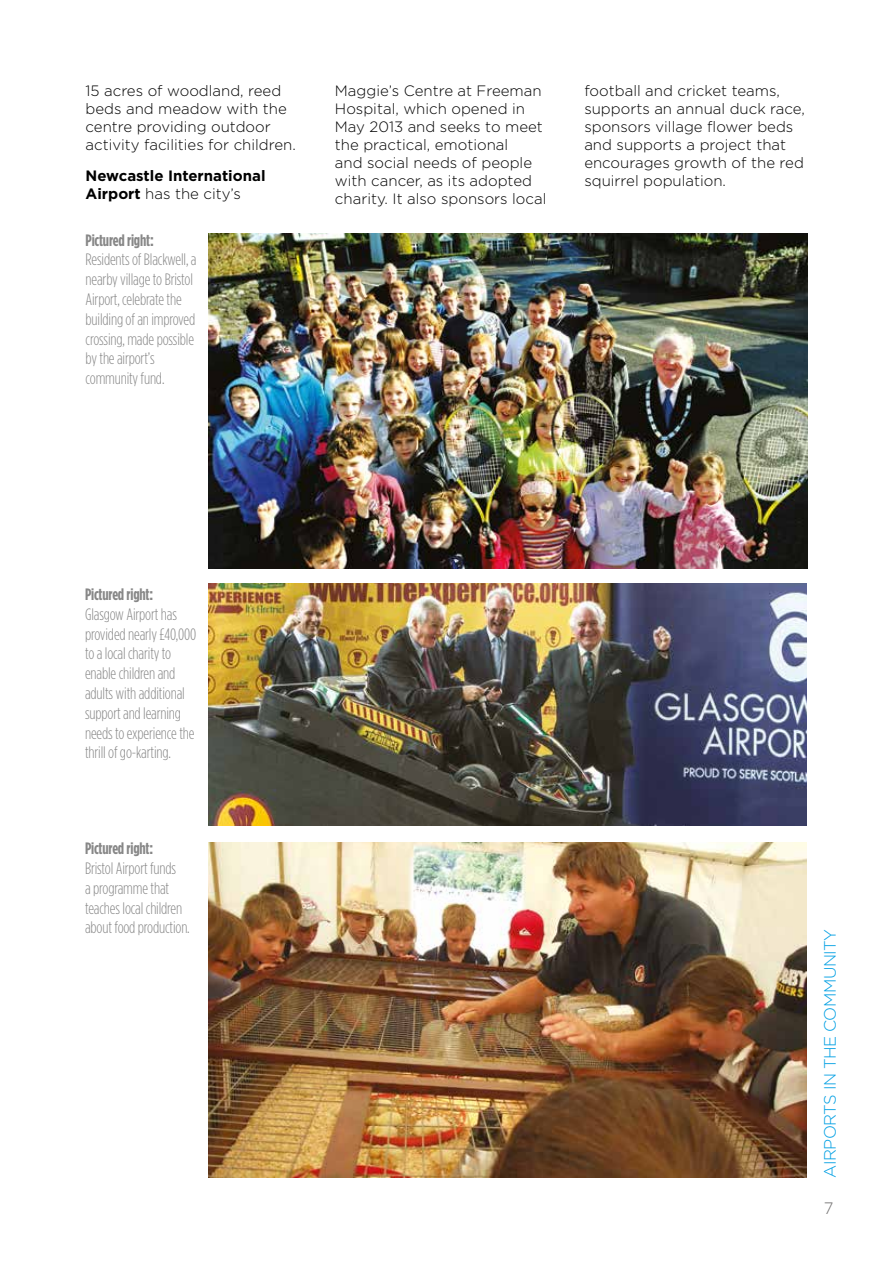
<style>
.page{position:relative;width:893px;height:1263px;background:#fff}
.page>*{position:absolute;margin:0;border:0;box-sizing:border-box;transform-origin:0 0}
.t1{font:300 16.5px/19.8px "Gotham Condensed";letter-spacing:-.01em;color:#878787}
.t2{font:700 16.5px "Gotham Condensed";letter-spacing:-.01em;color:#878787}
.t3{font:300 16.5px "Gotham";letter-spacing:-.03em;color:#009fe3}
.t4{font:300 16.5px "Gotham";color:#706f6f}
.t5{font:300 15px/18px "Gotham";color:#000}
.t6{font:700 15px/18px "Gotham";color:#000}
.s1{font-weight:300}
</style>
<div class="page">
<img style="left:209px;top:584px;width:598px;height:241px">
<img style="left:209px;top:234px;width:599px;height:334px">
<img style="left:209px;top:842px;width:598px;height:335px">
<p class="t5" style="left:86px;top:81px;width:212px">15 acres of woodland, reed beds and meadow with the centre providing outdoor activity facilities for children.</p>
<p class="t6" style="left:86px;top:166px;width:181px">Newcastle International<br>Airport <span class="s1">has the city’s</span></p>
<p class="t2" style="left:86px;top:230px;width:70px">Pictured right:</p>
<p class="t1" style="left:86px;top:249px;width:113px">Residents of Blackwell, a nearby village to Bristol<br>Airport, celebrate the building of an improved crossing, made possible by the airport’s community fund.</p>
<p class="t5" style="left:335px;top:81px;width:213px">Maggie’s Centre at Freeman<br>Hospital, which opened in<br>May 2013 and seeks to meet the practical, emotional<br>and social needs of people with cancer, as its adopted charity. It also sponsors local</p>
<p class="t5" style="left:584px;top:81px;width:222px">football and cricket teams, supports an annual duck race, sponsors village flower beds and supports a project that encourages growth of the red squirrel population.</p>
<p class="t2" style="left:85px;top:585px;width:70px">Pictured right:</p>
<p class="t1" style="left:85px;top:604px;width:113px">Glasgow Airport has provided nearly £40,000 to a local charity to enable children and adults with additional support and learning needs to experience the thrill of go-karting.</p>
<p class="t2" style="left:85px;top:839px;width:70px">Pictured right:</p>
<p class="t1" style="left:85px;top:858px;width:106px">Bristol Airport funds<br>a programme that teaches local children about food production.</p>
<p class="t3" style="left:821px;top:1178px;width:251px;rotate:-90deg">AIRPORTS IN THE COMMUNITY</p>
<p class="t4" style="left:824px;top:1199px;width:11px">7</p>
</div>
